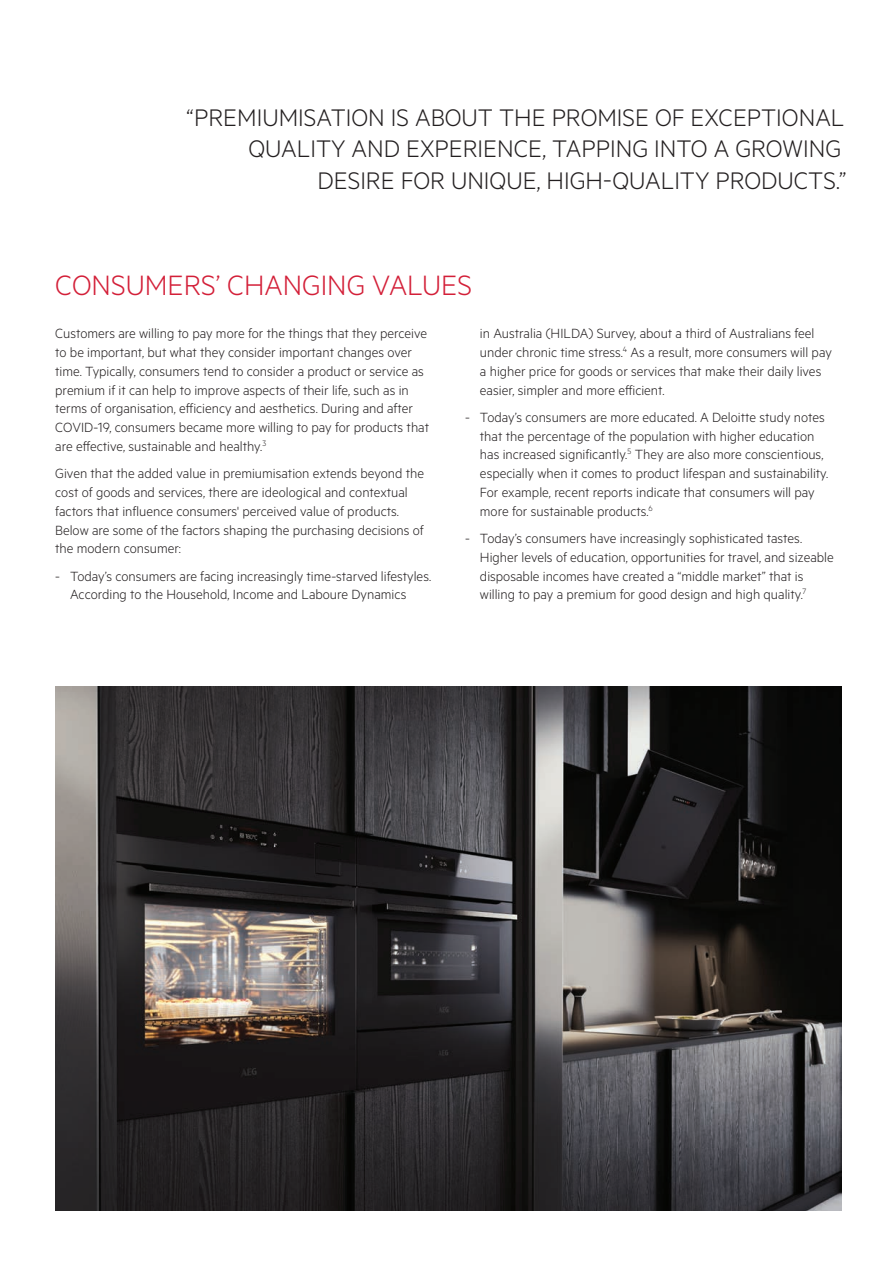
<style>
.page{position:relative;width:893px;height:1263px;background:#fff}
.page>*{position:absolute;margin:0;border:0;box-sizing:border-box;transform-origin:0 0}
.t1{font:300 31.5px "Metric";color:#d31f38}
.t2{font:300 27px/31.5px "Metric";color:#231f20;text-align:right}
.t3{font:300 15px/18.8px "Metric";color:#231f20}
</style>
<div class="page">
<img style="left:55px;top:686px;width:786px;height:524px">
<h2 class="t2" style="left:187px;top:100px;width:661px">“PREMIUMISATION IS ABOUT THE PROMISE OF EXCEPTIONAL<br>QUALITY AND EXPERIENCE, TAPPING INTO A GROWING<br>DESIRE FOR UNIQUE, HIGH-QUALITY PRODUCTS.”</h2>
<h1 class="t1" style="left:55px;top:266px;width:418px">CONSUMERS’ CHANGING VALUES</h1>
<p class="t3" style="left:55px;top:324px;width:375px">Customers are willing to pay more for the things that they perceive to be important, but what they consider important changes over time. Typically, consumers tend to consider a product or service as premium if it can help to improve aspects of their life, such as in terms of organisation, efficiency and aesthetics. During and after COVID-19, consumers became more willing to pay for products that are effective, sustainable and healthy.<sup>3</sup></p>
<p class="t3" style="left:55px;top:463px;width:370px">Given that the added value in premiumisation extends beyond the cost of goods and services, there are ideological and contextual factors that influence consumers' perceived value of products.<br>Below are some of the factors shaping the purchasing decisions of the modern consumer:</p>
<p class="t3" style="left:70px;top:566px;width:363px;text-indent:-15px">- Today’s consumers are facing increasingly time-starved lifestyles.<br>According to the Household, Income and Laboure Dynamics</p>
<p class="t3" style="left:480px;top:324px;width:353px">in Australia (HILDA) Survey, about a third of Australians feel under chronic time stress.<sup>4</sup> As a result, more consumers will pay a higher price for goods or services that make their daily lives easier, simpler and more efficient.</p>
<p class="t3" style="left:480px;top:407px;width:350px;text-indent:-15px">- Today’s consumers are more educated. A Deloitte study notes that the percentage of the population with higher education has increased significantly.<sup>5</sup> They are also more conscientious, especially when it comes to product lifespan and sustainability.<br>For example, recent reports indicate that consumers will pay more for sustainable products.<sup>6</sup></p>
<p class="t3" style="left:480px;top:528px;width:355px;text-indent:-15px">- Today’s consumers have increasingly sophisticated tastes.<br>Higher levels of education, opportunities for travel, and sizeable disposable incomes have created a “middle market” that is willing to pay a premium for good design and high quality.<sup>7</sup></p>
</div>
